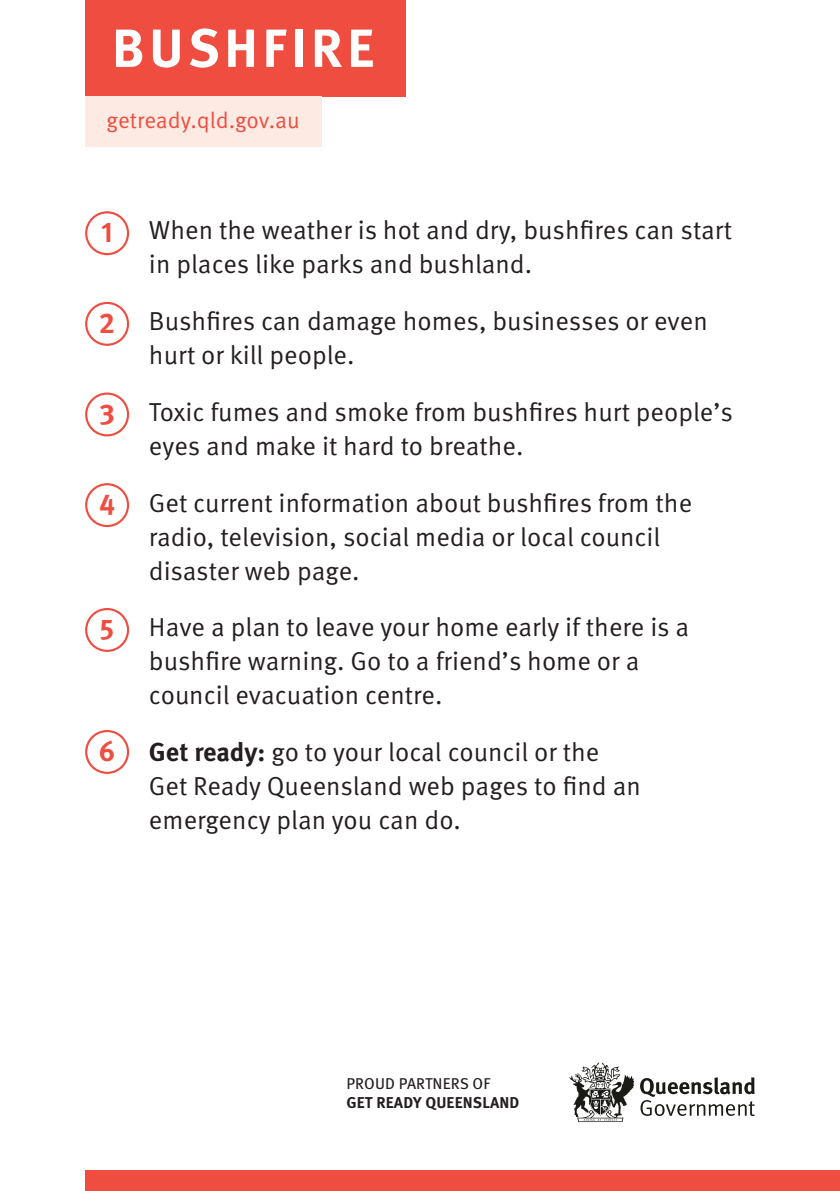
<style>
.page{position:relative;width:840px;height:1191px;background:#fff}
.page>*{position:absolute;margin:0;border:0;box-sizing:border-box;transform-origin:0 0}
.t1{font:700 53.6px "Meta Pro";letter-spacing:.08em;color:#fff}
.t2{font:700 28.6px "Meta Pro";color:#ef4d40}
.t3{font:26px/34px "Meta Pro";color:#231f20}
.t4{font:22.6px "Meta Pro";letter-spacing:-.005em;color:#ef4d40}
.t5{font:700 15.6px "Meta Pro";letter-spacing:.01em;color:#231f20}
.t6{font:15.6px "Meta Pro";letter-spacing:.01em;color:#231f20}
.s1{font-weight:700}
</style>
<div class="page">
<div style="left:85px;top:0;width:320px;height:96px;background:#ef4d40"></div>
<div style="left:85px;top:96px;width:236px;height:50px;background:#fdebe3"></div>
<div style="left:85px;top:1170px;width:754px;height:21px;background:#ef4d40"></div>
<svg style="left:569px;top:1062px;width:185px;height:60px"></svg>
<div style="left:85px;top:302px;width:44px;height:44px;border:2px solid #ef4d40;border-radius:50%"></div>
<div style="left:85px;top:392px;width:44px;height:44px;border:2px solid #ef4d40;border-radius:50%"></div>
<div style="left:85px;top:483px;width:44px;height:44px;border:2px solid #ef4d40;border-radius:50%"></div>
<div style="left:85px;top:608px;width:44px;height:44px;border:2px solid #ef4d40;border-radius:50%"></div>
<div style="left:85px;top:730px;width:44px;height:44px;border:2px solid #ef4d40;border-radius:50%"></div>
<div style="left:85px;top:211px;width:44px;height:44px;border:2px solid #ef4d40;border-radius:50%"></div>
<h1 class="t1" style="left:112px;top:14px;width:263px">BUSHFIRE</h1>
<p class="t4" style="left:107px;top:106px;width:195px">getready.qld.gov.au</p>
<p class="t2" style="left:101px;top:214px;width:13px">1</p>
<p class="t2" style="left:99px;top:305px;width:18px">2</p>
<p class="t2" style="left:99px;top:395px;width:17px">3</p>
<p class="t2" style="left:99px;top:486px;width:18px">4</p>
<p class="t2" style="left:100px;top:611px;width:16px">5</p>
<p class="t2" style="left:99px;top:733px;width:18px">6</p>
<p class="t3" style="left:149px;top:214px;width:584px">When the weather is hot and dry, bushfires can start in places like parks and bushland.</p>
<p class="t3" style="left:149px;top:305px;width:560px">Bushfires can damage homes, businesses or even hurt or kill people.</p>
<p class="t3" style="left:149px;top:396px;width:585px">Toxic fumes and smoke from bushfires hurt people’s eyes and make it hard to breathe.</p>
<p class="t3" style="left:149px;top:486px;width:544px">Get current information about bushfires from the radio, television, social media or local council disaster web page.</p>
<p class="t3" style="left:149px;top:611px;width:541px">Have a plan to leave your home early if there is a bushfire warning. Go to a friend’s home or a council evacuation centre.</p>
<p class="t3" style="left:149px;top:736px;width:493px"><span class="s1">Get ready:</span> go to your local council or the<br>Get Ready Queensland web pages to find an emergency plan you can do.</p>
<p class="t6" style="left:346px;top:1073px;width:145px">PROUD PARTNERS OF</p>
<p class="t5" style="left:346px;top:1092px;width:174px">GET READY QUEENSLAND</p>
</div>
